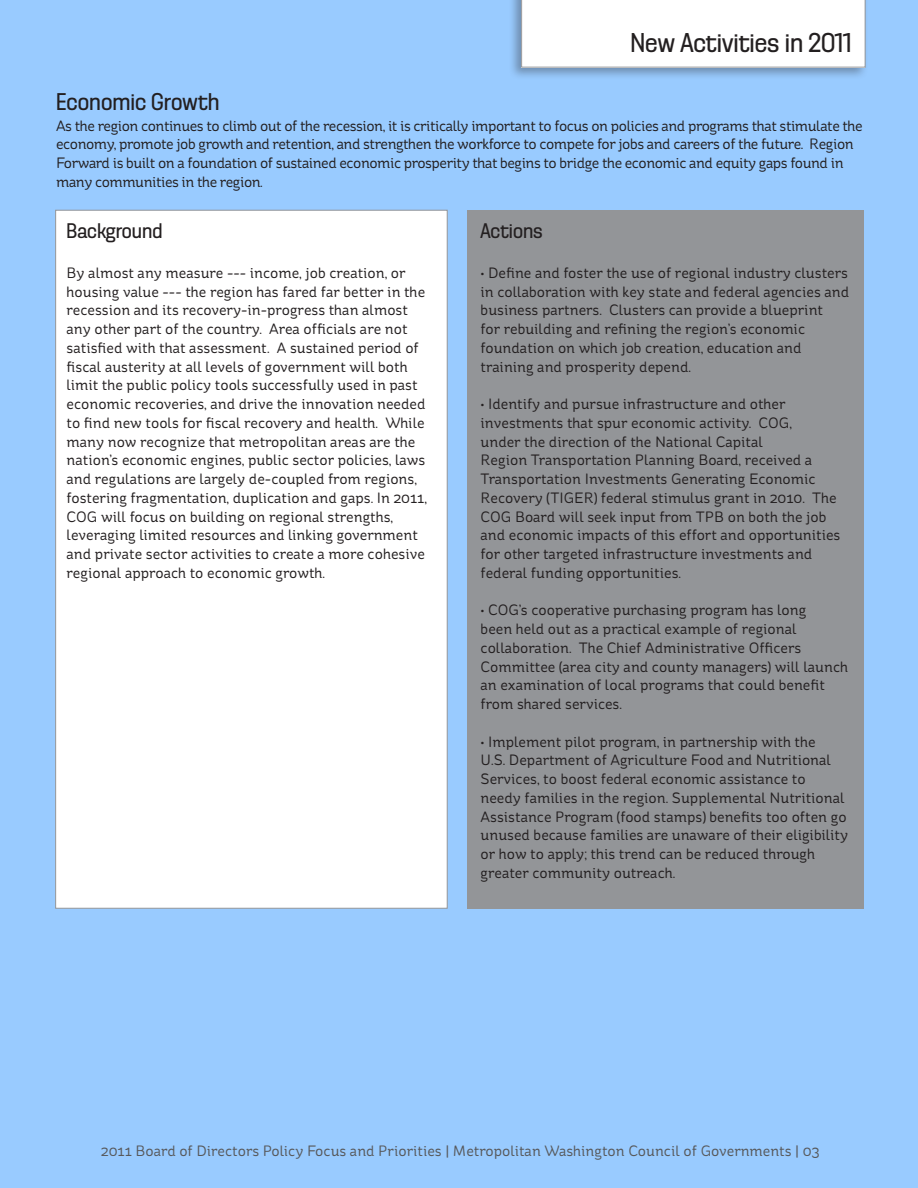
<style>
.page{position:relative;width:918px;height:1188px;background:#99cbff}
.page>*{position:absolute;margin:0;border:0;box-sizing:border-box;transform-origin:0 0}
.t1{font:27px "Dezen Pro";color:#231f20}
.t2{font:24px "Dezen Pro";color:#231f20}
.t3{font:21px "Dezen Pro";color:#231f20}
.t4{font:15px/18.8px "St Ryde";color:#231f20}
.t5{font:15px/18.8px "St Ryde";letter-spacing:-.03em;color:#231f20}
.t6{font:15px "St Ryde";color:#57585a}
</style>
<div class="page">
<div style="left:55px;top:210px;width:393px;height:699px;background:#fff;border:1px solid #939598"></div>
<div style="left:467px;top:210px;width:396px;height:699px;background:#939598"></div>
<div style="left:508px;top:0;width:361px;height:80px;background:#231f20;opacity:.35"></div>
<div style="left:521px;top:0;width:345px;height:68px;background:#fff"></div>
<p class="t1" style="left:630px;top:27px;width:223px">New Activities in 2011</p>
<p class="t2" style="left:56px;top:88px;width:165px">Economic Growth</p>
<p class="t5" style="left:56px;top:116px;width:808px">As the region continues to climb out of the recession, it is critically important to focus on policies and programs that stimulate the economy, promote job growth and retention, and strengthen the workforce to compete for jobs and careers of the future. Region Forward is built on a foundation of sustained economic prosperity that begins to bridge the economic and equity gaps found in many communities in the region.</p>
<p class="t3" style="left:67px;top:219px;width:98px">Background</p>
<p class="t4" style="left:67px;top:263px;width:362px">By almost any measure --- income, job creation, or housing value --- the region has fared far better in the recession and its recovery-in-progress than almost any other part of the country. Area officials are not satisfied with that assessment. A sustained period of fiscal austerity at all levels of government will both limit the public policy tools successfully used in past economic recoveries, and drive the innovation needed to find new tools for fiscal recovery and health. While many now recognize that metropolitan areas are the nation’s economic engines, public sector policies, laws and regulations are largely de-coupled from regions, fostering fragmentation, duplication and gaps. In 2011, COG will focus on building on regional strengths, leveraging limited resources and linking government and private sector activities to create a more cohesive regional approach to economic growth.</p>
<p class="t3" style="left:481px;top:219px;width:64px">Actions</p>
<p class="t4" style="left:481px;top:263px;width:370px">• Define and foster the use of regional industry clusters in collaboration with key state and federal agencies and business partners. Clusters can provide a blueprint<br>for rebuilding and refining the region’s economic foundation on which job creation, education and training and prosperity depend.</p>
<p class="t4" style="left:481px;top:395px;width:361px">• Identify and pursue infrastructure and other investments that spur economic activity. COG,<br>under the direction of the National Capital<br>Region Transportation Planning Board, received a Transportation Investments Generating Economic Recovery (TIGER) federal stimulus grant in 2010. The COG Board will seek input from TPB on both the job and economic impacts of this effort and opportunities for other targeted infrastructure investments and federal funding opportunities.</p>
<p class="t4" style="left:481px;top:601px;width:369px">• COG’s cooperative purchasing program has long<br>been held out as a practical example of regional collaboration. The Chief Administrative Officers Committee (area city and county managers) will launch an examination of local programs that could benefit from shared services.</p>
<p class="t4" style="left:481px;top:732px;width:369px">• Implement pilot program, in partnership with the<br>U.S. Department of Agriculture Food and Nutritional Services, to boost federal economic assistance to needy families in the region. Supplemental Nutritional Assistance Program (food stamps) benefits too often go unused because families are unaware of their eligibility or how to apply; this trend can be reduced through greater community outreach.</p>
<p class="t6" style="left:101px;top:1142px;width:720px">2011 Board of Directors Policy Focus and Priorities | Metropolitan Washington Council of Governments | 03</p>
</div>
